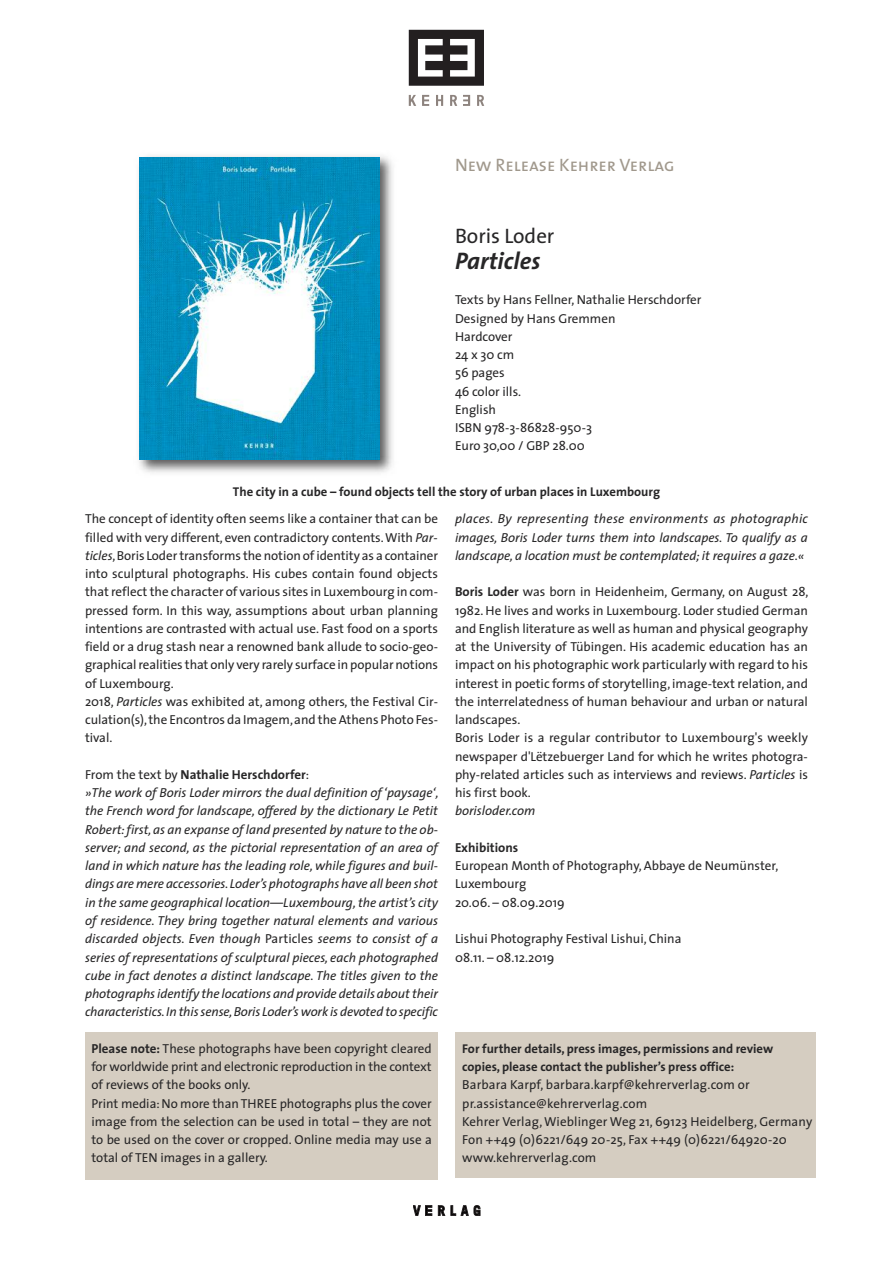
<style>
.page{position:relative;width:893px;height:1263px;background:#fff}
.page>*{position:absolute;margin:0;border:0;box-sizing:border-box;transform-origin:0 0}
.t1{font:italic 700 24px "The Sans";color:#272627}
.t2{font:21px "The Sans";color:#272627}
.t3{font:18px "The Sans Caps";color:#a0988c}
.t4{font:13.05px/18.3px "The Sans";color:#272627}
.t5{font:italic 13.05px/18.3px "The Sans";color:#272627}
.t6{font:700 13.05px "The Sans";color:#272627}
.t7{font:700 12.75px/18.3px "The Sans";color:#272627}
.s1{font-style:italic}
.s2{font-style:normal}
.s3{font-weight:700;font-style:normal}
.s4{font-weight:700}
</style>
<div class="page">
<svg style="left:450px;top:95px;width:7px;height:11px"></svg>
<svg style="left:477px;top:95px;width:7px;height:11px"></svg>
<svg style="left:409px;top:95px;width:7px;height:11px"></svg>
<svg style="left:422px;top:95px;width:7px;height:11px"></svg>
<svg style="left:436px;top:95px;width:7px;height:11px"></svg>
<svg style="left:463px;top:95px;width:7px;height:11px"></svg>
<svg style="left:409px;top:30px;width:75px;height:56px"></svg>
<svg style="left:438px;top:1205px;width:7px;height:11px"></svg>
<svg style="left:451px;top:1205px;width:29px;height:11px"></svg>
<svg style="left:413px;top:1205px;width:19px;height:11px"></svg>
<div style="left:85px;top:1032px;width:353px;height:147px;background:#d5cdc1"></div>
<div style="left:455px;top:1032px;width:360px;height:145px;background:#d5cdc1"></div>
<div style="left:462px;top:1038px;width:353px;height:140px;background:#d5cdc1"></div>
<img style="left:139px;top:156px;width:254px;height:317px">
<img style="left:140px;top:157px;width:239px;height:303px">
<h3 class="t3" style="left:455px;top:159px;width:221px">New Release Kehrer Verlag</h3>
<h2 class="t2" style="left:455px;top:227px;width:101px">Boris Loder</h2>
<h1 class="t1" style="left:455px;top:252px;width:87px">Particles</h1>
<p class="t4" style="left:455px;top:292px;width:248px">Texts by Hans Fellner, Nathalie Herschdorfer<br>Designed by Hans Gremmen<br>Hardcover<br>24x30cm<br>56 pages<br>46 color ills.<br>English<br>ISBN 978-3-86828-950-3<br>Euro 30,00 / GBP 28.00</p>
<p class="t7" style="left:233px;top:484px;width:429px">The city in a cube – found objects tell the story of urban places in Luxembourg</p>
<p class="t4" style="left:85px;top:511px;width:355px">The concept of identity often seems like a container that can be filled with very different, even contradictory contents.With <span class="s1">Par&shy;ticles</span>,Boris Loder transforms the notion ofidentity as a container into sculptural photographs. His cubes contain found objects that reflect the character of various sites in Luxembourg in com&shy;pressed form. In this way, assumptions about urban planning intentions are contrasted with actual use. Fast food on a sports field or a drug stash near a renowned bank allude to socio-geo&shy;graphicalrealities that only very rarely surface in popular notions of Luxembourg.<br>2018, <span class="s1">Particles</span> was exhibited at, among others, the Festival Cir&shy;culation(s),the Encontros da Imagem,and theAthens Photo Fes&shy;tival.</p>
<p class="t5" style="left:85px;top:767px;width:355px"><span class="s2">From the text by</span> <span class="s3">Nathalie Herschdorfer</span><span class="s2">:<br></span>»The work of Boris Loder mirrors the dual definition of‘paysage‘, the French word for landscape, offered by the dictionary Le Petit Robert:first,as an expanse of land presented by nature to the ob&shy;server; and second, as the pictorial representation of an area of land in which nature has the leading role, while figures and buil&shy;dings are mere accessories. Loder’s photographs have all been shot in the same geographical location—Luxembourg,the artist’s city of residence. They bring together natural elements and various discarded objects. Even though <span class="s2">Particles</span> seems to consist of a series of representations of sculptural pieces, each photographed cube in fact denotes a distinct landscape. The titles given to the photographsidentify the locations and provide details about their characteristics.In thissense,Boris Loder’swork is devoted to specific</p>
<p class="t5" style="left:455px;top:511px;width:354px;text-align:justify">places. By representing these environments as photographic images, Boris Loder turns them into landscapes. To qualify as a landscape, a location must be contemplated; it requires a gaze.«</p>
<p class="t4" style="left:455px;top:584px;width:355px"><span class="s4">Boris Loder</span> was born in Heidenheim, Germany, on August 28, 1982. He lives and works in Luxembourg. Loder studied German and English literature as well as human and physical geography at the University of Tübingen. His academic education has an impact on his photographic work particularly with regard to his interest in poetic forms of storytelling, image-text relation, and the interrelatedness of human behaviour and urban or natural landscapes.<br>Boris Loder is a regular contributor to Luxembourg's weekly newspaper d'Lëtzebuerger Land for which he writes photogra&shy;phy-related articles such as interviews and reviews. <span class="s1">Particles</span> is his first book.</p>
<p class="t5" style="left:455px;top:803px;width:82px">borisloder.com</p>
<p class="t6" style="left:455px;top:842px;width:65px">Exhibitions</p>
<p class="t4" style="left:455px;top:858px;width:325px">European Month of Photography, Abbaye de Neumünster,<br>Luxembourg<br>20.06. – 08.09.2019</p>
<p class="t4" style="left:455px;top:931px;width:228px">Lishui Photography Festival Lishui, China<br>08.11. – 08.12.2019</p>
<p class="t4" style="left:91px;top:1040px;width:342px"><span class="s4">Please note:</span> These photographs have been copyright cleared for worldwide print and electronic reproduction in the context of reviews of the books only.<br>Print media:No more than THREE photographs plus the cover image from the selection can be used in total – they are not to be used on the cover or cropped. Online media may use a total of TEN images in a gallery.</p>
<p class="t7" style="left:462px;top:1040px;width:312px">For further details, press images, permissions and review copies, please contact the publisher’s press office:</p>
<p class="t4" style="left:462px;top:1077px;width:351px">Barbara Karpf, barbara.karpf@kehrerverlag.com or pr.assistance@kehrerverlag.com<br>Kehrer Verlag,Wieblinger Weg 21, 69123 Heidelberg, Germany Fon ++49 (0)6221/649 20-25, Fax ++49 (0)6221/64920-20 www.kehrerverlag.com</p>
</div>
